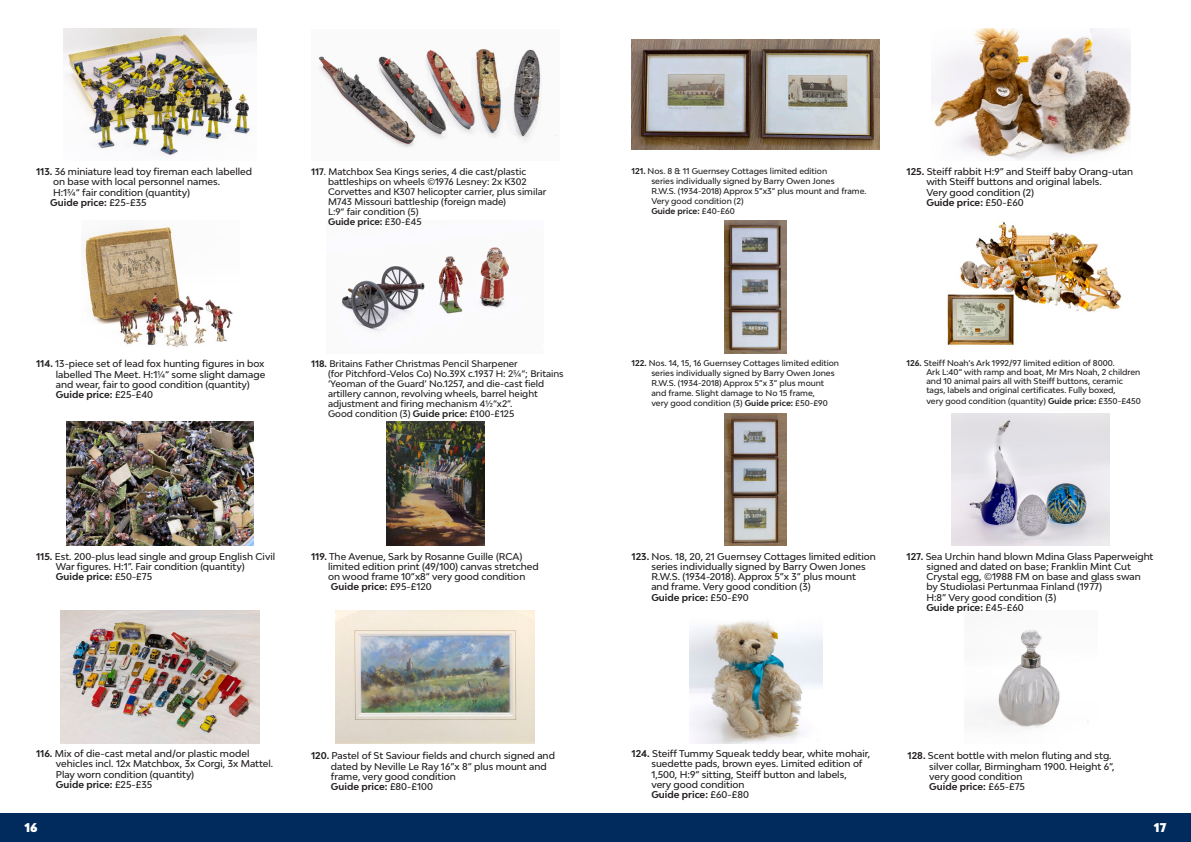
<style>
.page{position:relative;width:1191px;height:842px;background:#fff}
.page>*{position:absolute;margin:0;border:0;box-sizing:border-box;transform-origin:0 0}
.t1{font:900 12px "Bw Modelica";color:#fff}
.t2{font:500 9.4px/10.3px "Bw Modelica";color:#231f20}
.t3{font:700 9.4px "Bw Modelica";color:#231f20}
.t4{font:500 9px/10px "Bw Modelica";color:#231f20}
.t5{font:500 8px/10px "Bw Modelica";color:#231f20}
.s1{font-weight:700}
.s2{font-weight:500}
</style>
<div class="page">
<div style="left:0;top:814px;width:1191px;height:28px;background:#002b5c"></div>
<img style="left:631px;top:40px;width:249px;height:110px">
<img style="left:931px;top:28px;width:199px;height:132px">
<img style="left:724px;top:221px;width:63px;height:132px">
<img style="left:947px;top:222px;width:175px;height:123px">
<img style="left:724px;top:413px;width:63px;height:133px">
<img style="left:951px;top:413px;width:158px;height:133px">
<img style="left:689px;top:621px;width:133px;height:122px">
<img style="left:972px;top:630px;width:117px;height:99px">
<img style="left:64px;top:28px;width:193px;height:128px">
<img style="left:318px;top:48px;width:240px;height:106px">
<img style="left:85px;top:226px;width:148px;height:122px">
<img style="left:341px;top:244px;width:168px;height:88px">
<img style="left:67px;top:421px;width:187px;height:125px">
<img style="left:386px;top:421px;width:98px;height:125px">
<img style="left:61px;top:611px;width:199px;height:132px">
<img style="left:336px;top:611px;width:199px;height:132px">
<p class="t2" style="left:36px;top:166px;width:217px"><span class="s1">113.</span> 36 miniature lead toy fireman each labelled</p>
<p class="t2" style="left:53px;top:176px;width:169px">on base with local personnel names.</p>
<p class="t2" style="left:53px;top:187px;width:138px">H:1¾“ fair condition (quantity)</p>
<p class="t3" style="left:50px;top:196px;width:98px">Guide price: <span class="s2">£25-£35</span></p>
<p class="t4" style="left:328px;top:166px;width:220px;text-indent:-17px"><span class="s1">117</span>. Matchbox Sea Kings series, 4 die cast/plastic battleships on wheels ©1976 Lesney: 2x K302<br>Corvettes and K307 helicopter carrier, plus similar M743 Missouri battleship (foreign made)<br>L:9“ fair condition (5)<br><span class="s1">Guide price:</span> £30-£45</p>
<p class="t2" style="left:56px;top:358px;width:211px;text-indent:-20px"><span class="s1">114.</span> 13-piece set of lead fox hunting figures in box labelled The Meet. H:1¼“ some slight damage and wear, fair to good condition (quantity)<br><span class="s1">Guide price:</span> £25-£40</p>
<p class="t4" style="left:328px;top:358px;width:237px;text-indent:-17px"><span class="s1">118.</span> Britains Father Christmas Pencil Sharpener<br>(for Pitchford-Velos Co) No.39X c.1937 H: 2¾“; Britains ‘Yeoman of the Guard’ No.1257, and die-cast field artillery cannon, revolving wheels, barrel height adjustment and firing mechanism 4½“x2”.<br>Good condition (3) <span class="s1">Guide price:</span> £100-£125</p>
<p class="t2" style="left:56px;top:551px;width:221px;text-indent:-20px"><span class="s1">115.</span> Est. 200-plus lead single and group English Civil<br>War figures. H:1”. Fair condition (quantity)<br><span class="s1">Guide price:</span> £50-£75</p>
<p class="t2" style="left:311px;top:551px;width:213px"><span class="s1">119.</span> The Avenue, Sark by Rosanne Guille (RCA)</p>
<p class="t2" style="left:328px;top:561px;width:212px">limited edition print (49/100) canvas stretched</p>
<p class="t2" style="left:328px;top:571px;width:199px">on wood frame 10”x8” very good condition</p>
<p class="t3" style="left:331px;top:581px;width:102px">Guide price: <span class="s2">£95-£120</span></p>
<p class="t2" style="left:56px;top:748px;width:219px;text-indent:-20px"><span class="s1">116.</span> Mix of die-cast metal and/or plastic model vehicles incl. 12x Matchbox, 3x Corgi, 3x Mattel.<br>Play worn condition (quantity)<br><span class="s1">Guide price:</span> £25-£35</p>
<p class="t2" style="left:331px;top:750px;width:226px;text-indent:-20px"><span class="s1">120.</span> Pastel of St Saviour fields and church signed and dated by Neville Le Ray 16”x 8” plus mount and frame, very good condition<br><span class="s1">Guide price:</span> £80-£100</p>
<p class="t5" style="left:651px;top:166px;width:217px;text-indent:-20px"><span class="s1">121.</span> Nos. 8 &amp; 11 Guernsey Cottages limited edition<br>series individually signed by Barry Owen Jones<br>R.W.S. (1934-2018) Approx 5”x3” plus mount and frame.<br>Very good condition (2)<br><span class="s1">Guide price:</span> £40-£60</p>
<p class="t2" style="left:926px;top:166px;width:208px;text-indent:-20px"><span class="s1">125.</span> Steiff rabbit H:9” and Steiff baby Orang-utan with Steiff buttons and original labels.<br>Very good condition (2)<br><span class="s1">Guide price:</span> £50-£60</p>
<p class="t5" style="left:651px;top:358px;width:189px;text-indent:-20px"><span class="s1">122.</span> Nos. 14, 15, 16 Guernsey Cottages limited edition series individually signed by Barry Owen Jones R.W.S. (1934-2018) Approx 5”x 3” plus mount and frame. Slight damage to No 15 frame,<br>very good condition (3) <span class="s1">Guide price:</span> £50-£90</p>
<p class="t5" style="left:926px;top:358px;width:215px;line-height:9px;text-indent:-20px"><span class="s1">126.</span> Steiff Noah’s Ark 1992/97 limited edition of 8000.<br>Ark L:40” with ramp and boat, Mr Mrs Noah, 2 children and 10 animal pairs all with Steiff buttons, ceramic tags, labels and original certificates. Fully boxed,</p>
<p class="t5" style="left:926px;top:395px;width:216px">very good condition (quantity) <span class="s1">Guide price:</span> £350-£450</p>
<p class="t2" style="left:651px;top:551px;width:226px;text-indent:-20px"><span class="s1">123.</span> Nos. 18, 20, 21 Guernsey Cottages limited edition series individually signed by Barry Owen Jones R.W.S. (1934-2018). Approx 5”x 3” plus mount and frame. Very good condition (3)<br><span class="s1">Guide price:</span> £50-£90</p>
<p class="t2" style="left:926px;top:551px;width:229px;text-indent:-20px"><span class="s1">127.</span> Sea Urchin hand blown Mdina Glass Paperweight signed and dated on base; Franklin Mint Cut Crystal egg, ©1988 FM on base and glass swan by Studiolasi Pertunmaa Finland (1977)<br>H:8” Very good condition (3)<br><span class="s1">Guide price:</span> £45-£60</p>
<p class="t2" style="left:651px;top:748px;width:220px;text-indent:-20px"><span class="s1">124.</span> Steiff Tummy Squeak teddy bear, white mohair, suedette pads, brown eyes. Limited edition of 1,500, H:9” sitting, Steiff button and labels,<br>very good condition<br><span class="s1">Guide price:</span> £60-£80</p>
<p class="t2" style="left:929px;top:750px;width:187px;text-indent:-22px"><span class="s1">128.</span> Scent bottle with melon fluting and stg. silver collar, Birmingham 1900. Height 6”, very good condition<br><span class="s1">Guide price:</span> £65-£75</p>
<p class="t1" style="left:24px;top:820px;width:15px">16</p>
<p class="t1" style="left:1153px;top:820px;width:14px">17</p>
</div>
